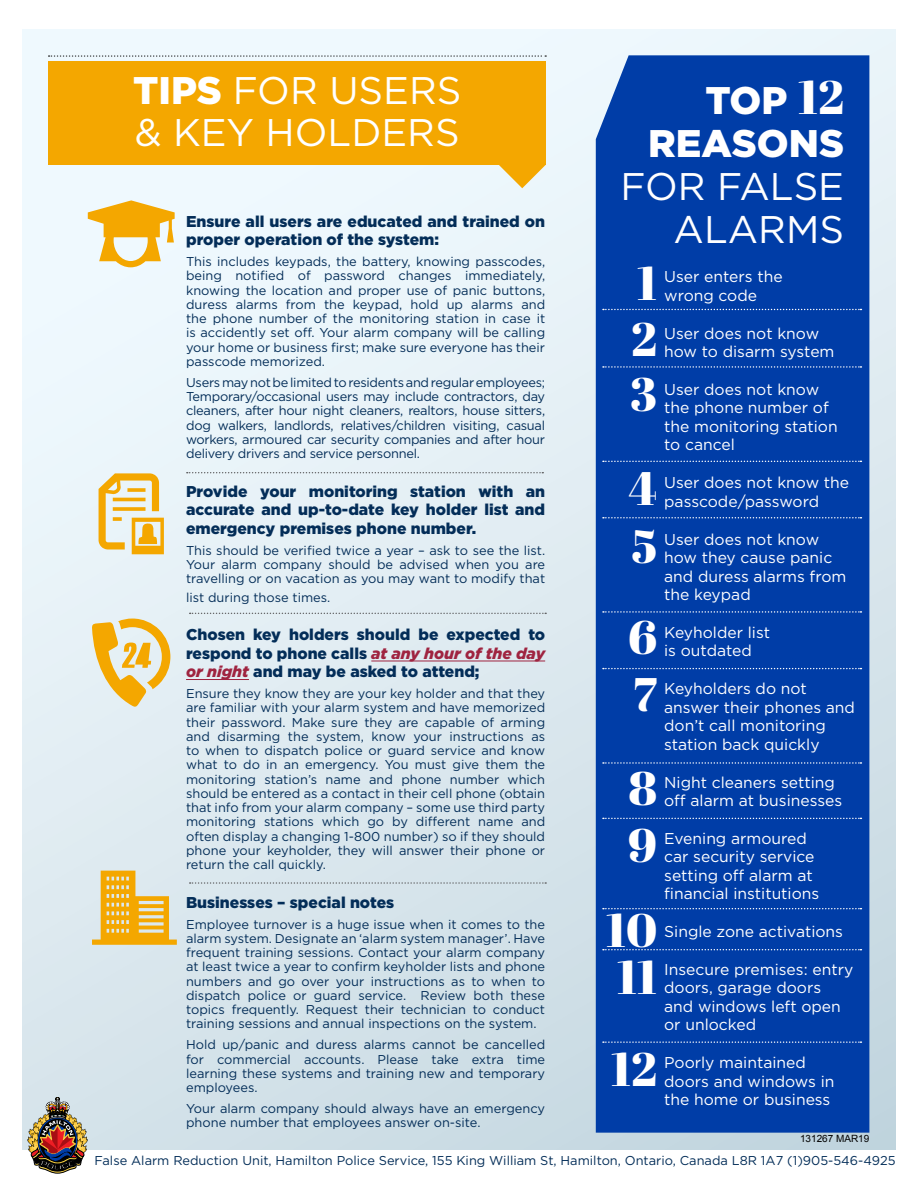
<style>
.page{position:relative;width:918px;height:1188px;background:#fff}
.page>*{position:absolute;margin:0;border:0;box-sizing:border-box;transform-origin:0 0}
.t1{font:47.1px "Fhxkfl Abril Fatface";color:#fff}
.t2{font:38.4px/42.8px "Cldhpj Gotham";color:#fff}
.t3{font:15.6px/18.6px "Cldhpj Gotham";color:#fff}
.t4{font:900 15.6px/18.6px "Vqdfkc Gotham";color:#032d58;text-align:justify}
.t5{font:12.9px/14.2px "Cldhpj Gotham";color:#032d58;text-align:justify}
.t6{font:10.05px "Twmcmn Arial";color:#000}
.s1{font-family:"Vqdfkc Gotham";font-weight:900}
.s2{font-family:"Fhxkfl Abril Fatface";font-size:47.1px}
.s3{font-family:"Fxljdw Gotham";font-style:italic;color:#9f2440}
</style>
<div class="page">
<div style="left:23px;top:30px;width:872px;height:1120px;background:linear-gradient(to bottom,#f1faff,#d0dee6)"></div>
<svg style="left:49px;top:55px;width:497px;height:2px"></svg>
<svg style="left:190px;top:882px;width:356px;height:2px"></svg>
<svg style="left:190px;top:613px;width:356px;height:1px"></svg>
<svg style="left:187px;top:472px;width:356px;height:1px"></svg>
<hr style="left:371px;top:661px;width:174px;height:1px;background:#9f2440">
<hr style="left:186px;top:679px;width:63px;height:1px;background:#9f2440">
<div style="left:49px;top:61px;width:497px;height:104px;background:#f4a700"></div>
<svg style="left:499px;top:165px;width:47px;height:23px"></svg>
<div style="left:596px;top:55px;width:273px;height:1078px;background:#003da7"></div>
<svg style="left:603px;top:309px;width:258px;height:1px"></svg>
<svg style="left:603px;top:366px;width:258px;height:2px"></svg>
<svg style="left:603px;top:461px;width:258px;height:1px"></svg>
<svg style="left:603px;top:517px;width:258px;height:1px"></svg>
<svg style="left:603px;top:611px;width:258px;height:2px"></svg>
<svg style="left:603px;top:668px;width:258px;height:1px"></svg>
<svg style="left:603px;top:762px;width:258px;height:2px"></svg>
<svg style="left:603px;top:818px;width:258px;height:1px"></svg>
<svg style="left:603px;top:908px;width:258px;height:1px"></svg>
<svg style="left:603px;top:949px;width:258px;height:1px"></svg>
<svg style="left:603px;top:1041px;width:258px;height:2px"></svg>
<svg style="left:88px;top:200px;width:87px;height:67px"></svg>
<svg style="left:99px;top:473px;width:65px;height:81px;background:#eed086"></svg>
<svg style="left:92px;top:619px;width:78px;height:88px;background:#ebcf89"></svg>
<svg style="left:92px;top:871px;width:85px;height:74px;background:#e9c368"></svg>
<img style="left:27px;top:1097px;width:61px;height:76px">
<p class="t2" style="left:133px;top:68px;width:330px"><span class="s1">TIPS</span> FOR USERS &amp; KEY HOLDERS</p>
<p class="t2" style="left:621px;top:79px;width:225px;text-align:right"><span class="s1">TOP</span> <span class="s2">12<br></span><span class="s1">REASONS<br></span>FOR FALSE<br>ALARMS</p>
<p class="t1" style="left:637px;top:250px;width:21px">1</p>
<p class="t3" style="left:664px;top:267px;width:120px">User enters the wrong code</p>
<p class="t1" style="left:631px;top:307px;width:27px">2</p>
<p class="t3" style="left:664px;top:323px;width:172px">User does not know how to disarm system</p>
<p class="t1" style="left:630px;top:361px;width:28px">3</p>
<p class="t3" style="left:664px;top:380px;width:175px">User does not know the phone number of the monitoring station to cancel</p>
<p class="t1" style="left:629px;top:455px;width:30px">4</p>
<p class="t3" style="left:664px;top:473px;width:186px">User does not know the passcode/password</p>
<p class="t1" style="left:632px;top:513px;width:27px">5</p>
<p class="t3" style="left:664px;top:529px;width:184px">User does not know how they cause panic and duress alarms from the keypad</p>
<p class="t1" style="left:628px;top:604px;width:30px">6</p>
<p class="t3" style="left:664px;top:623px;width:107px">Keyholder list is outdated</p>
<p class="t1" style="left:633px;top:662px;width:25px">7</p>
<p class="t3" style="left:664px;top:679px;width:192px">Keyholders do not answer their phones and don’t call monitoring station back quickly</p>
<p class="t1" style="left:629px;top:755px;width:30px">8</p>
<p class="t3" style="left:664px;top:772px;width:180px">Night cleaners setting of alarm at businesses</p>
<p class="t1" style="left:628px;top:812px;width:30px">9</p>
<p class="t3" style="left:664px;top:829px;width:152px">Evening armoured car security service setting of alarm at</p>
<p class="t1" style="left:606px;top:898px;width:53px">10</p>
<h5 class="t4" style="left:186px;top:212px;width:361px">Ensure all users are educated and trained on proper operation of the system:</h5>
<p class="t5" style="left:186px;top:254px;width:361px">This includes keypads, the battery, knowing passcodes, being notifed of password changes immediately, knowing the location and proper use of panic buttons, duress alarms from the keypad, hold up alarms and the phone number of the monitoring station in case it is accidently set of. Your alarm company will be calling your home or business frst; make sure everyone has their passcode memorized.</p>
<p class="t5" style="left:186px;top:375px;width:361px">Users may not be limited to residents and regular employees; Temporary/occasional users may include contractors, day cleaners, after hour night cleaners, realtors, house sitters, dog walkers, landlords, relatives/children visiting, casual workers, armoured car security companies and after hour delivery drivers and service personnel.</p>
<h5 class="t4" style="left:186px;top:482px;width:361px">Provide your monitoring station with an accurate and up-to-date key holder list and emergency premises phone number.</h5>
<p class="t5" style="left:186px;top:543px;width:361px">This should be verifed twice a year – ask to see the list.<br>Your alarm company should be advised when you are travelling or on vacation as you may want to modify that</p>
<p class="t5" style="left:186px;top:590px;width:146px">list during those times.</p>
<h5 class="t4" style="left:186px;top:625px;width:361px">Chosen key holders should be expected to respond to phone calls <span class="s3">at any hour of the day or night</span> and may be asked to attend;</h5>
<p class="t5" style="left:186px;top:686px;width:361px">Ensure they know they are your key holder and that they are familiar with your alarm system and have memorized their password. Make sure they are capable of arming and disarming the system, know your instructions as to when to dispatch police or guard service and know what to do in an emergency. You must give them the monitoring station’s name and phone number which should be entered as a contact in their cell phone (obtain that info from your alarm company – some use third party monitoring stations which go by diferent name and often display a changing 1-800 number) so if they should phone your keyholder, they will answer their phone or return the call quickly.</p>
<h5 class="t4" style="left:186px;top:893px;width:210px">Businesses – special notes</h5>
<p class="t5" style="left:186px;top:917px;width:361px">Employee turnover is a huge issue when it comes to the alarm system. Designate an ‘alarm system manager’. Have frequent training sessions. Contact your alarm company at least twice a year to confrm keyholder lists and phone numbers and go over your instructions as to when to dispatch police or guard service. Review both these topics frequently. Request their technician to conduct training sessions and annual inspections on the system.</p>
<p class="t5" style="left:186px;top:1037px;width:361px">Hold up/panic and duress alarms cannot be cancelled for commercial accounts. Please take extra time learning these systems and training new and temporary employees.</p>
<p class="t5" style="left:186px;top:1101px;width:361px">Your alarm company should always have an emergency phone number that employees answer on-site.</p>
<p class="t5" style="left:94px;top:1153px;width:803px">False Alarm Reduction Unit, Hamilton Police Service, 155 King William St, Hamilton, Ontario, Canada L8R 1A7 (1)905-546-4925</p>
<p class="t3" style="left:664px;top:884px;width:157px">fnancial institutions</p>
<p class="t3" style="left:664px;top:922px;width:180px">Single zone activations</p>
<p class="t1" style="left:617px;top:944px;width:41px">11</p>
<p class="t3" style="left:664px;top:960px;width:191px">Insecure premises: entry doors, garage doors and windows left open or unlocked</p>
<p class="t1" style="left:611px;top:1036px;width:47px">12</p>
<p class="t3" style="left:664px;top:1053px;width:172px">Poorly maintained doors and windows in the home or business</p>
<p class="t6" style="left:800px;top:1132px;width:71px">131267 MAR19</p>
</div>
